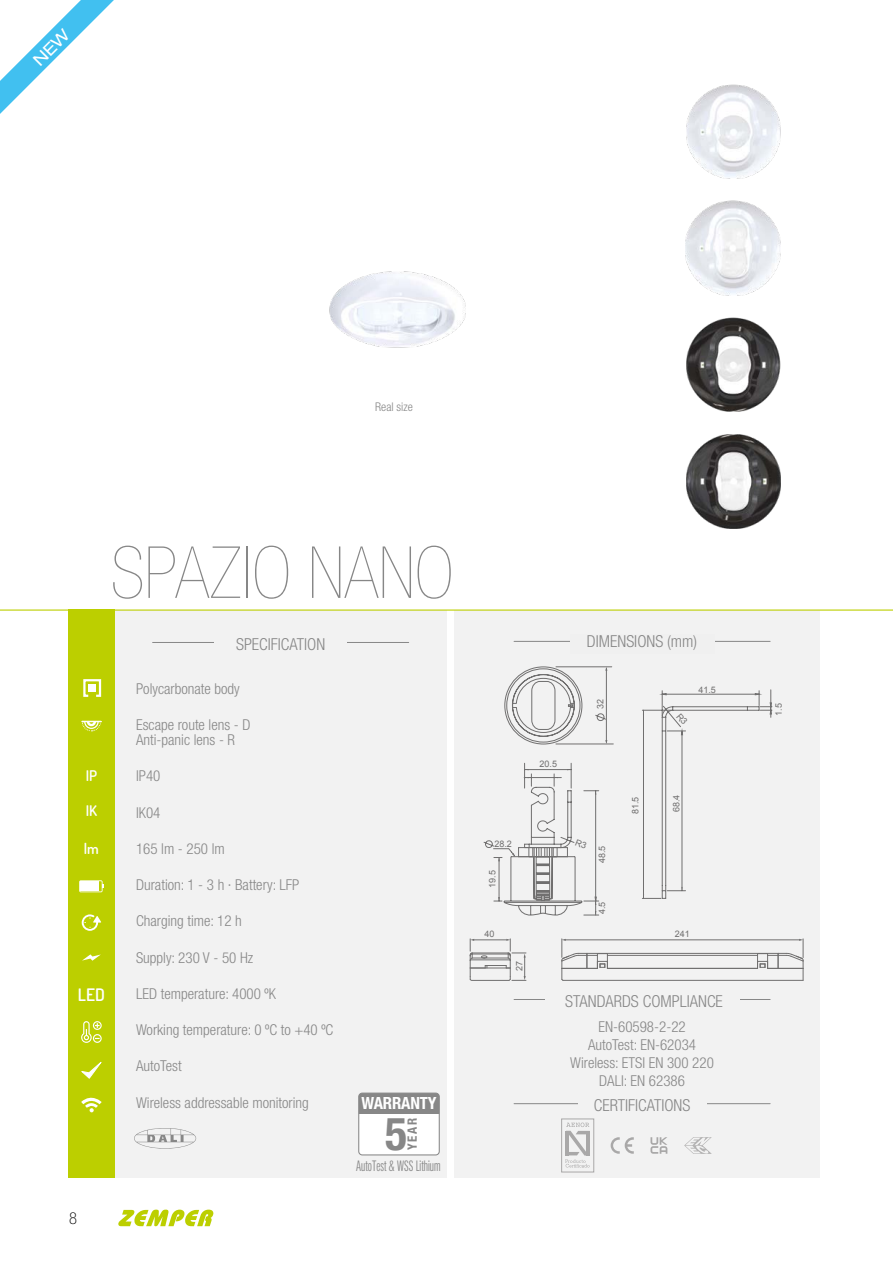
<style>
.page{position:relative;width:893px;height:1263px;background:#fff}
.page>*{position:absolute;margin:0;border:0;box-sizing:border-box;transform-origin:0 0}
.t1{font:900 condensed 72px "Helvetica Neue";color:#878787}
.t2{font:700 condensed 45.75px "Helvetica Neue";color:#878787}
.t3{font:600 17.25px "Dosis";color:#fff}
.t4{font:700 condensed 16.8px "Helvetica Neue";letter-spacing:-.01em;color:#fff}
.t5{font:300 condensed 16.5px "Helvetica Neue";color:#878787}
.t6{font:100 condensed 16.5px "Helvetica Neue LT Std";color:#000}
.t7{font:300 condensed 15px/18px "Helvetica Neue";color:#878787;text-align:center}
.t8{font:14.7px "Neue Helvetica 49 Cm Lt";color:#878787}
.t9{font:600 14.7px "Dosis";color:#fff}
.t10{font:700 condensed 12.9px "Helvetica Neue";color:#878787}
.t11{font:300 condensed 12px "Helvetica Neue";color:#878787}
.t12{font:9px "Arial";color:#706f6f}
</style>
<div class="page">
<svg style="left:118px;top:1209px;width:95px;height:17px"></svg>
<div style="left:454px;top:610px;width:365px;height:568px;background:#f2f2f2"></div>
<hr style="left:514px;top:999px;width:256px;height:1px;background:#878787">
<div style="left:545px;top:993px;width:194px;height:17px;background:#f2f2f2"></div>
<div style="left:115px;top:611px;width:331px;height:567px;background:#f2f2f2"></div>
<hr style="left:153px;top:642px;width:256px;height:1px;background:#878787">
<div style="left:215px;top:636px;width:132px;height:17px;background:#f2f2f2"></div>
<hr style="left:0;top:609px;width:893px;height:2px;background:#bccf00">
<div style="left:359px;top:1093px;width:80px;height:62px;background:#fff;border-radius:4px"></div>
<div style="left:359px;top:1093px;width:80px;height:20px;background:#878787"></div>
<div style="left:358px;top:1092px;width:82px;height:63px;border:1px solid #878787;border-radius:4px"></div>
<div style="left:68px;top:609px;width:47px;height:569px;background:#bccf00"></div>
<svg style="left:79px;top:880px;width:25px;height:12px"></svg>
<svg style="left:82px;top:954px;width:19px;height:7px"></svg>
<svg style="left:82px;top:914px;width:19px;height:17px"></svg>
<svg style="left:81px;top:1021px;width:21px;height:22px"></svg>
<svg style="left:81px;top:1097px;width:21px;height:15px"></svg>
<svg style="left:81px;top:1061px;width:21px;height:18px"></svg>
<svg style="left:83px;top:679px;width:19px;height:18px"></svg>
<div style="left:88px;top:684px;width:8px;height:8px;background:#fff"></div>
<svg style="left:82px;top:721px;width:20px;height:11px"></svg>
<svg style="left:134px;top:1128px;width:62px;height:21px"></svg>
<hr style="left:514px;top:1103px;width:256px;height:1px;background:#878787">
<div style="left:578px;top:1098px;width:129px;height:17px;background:#f2f2f2"></div>
<hr style="left:514px;top:641px;width:256px;height:1px;background:#878787">
<div style="left:570px;top:634px;width:144px;height:19px;background:#f0f0f0"></div>
<svg style="left:595px;top:713px;width:11px;height:8px"></svg>
<hr style="left:556px;top:666px;width:56px;height:1px;background:#706f6f">
<hr style="left:556px;top:744px;width:57px;height:1px;background:#706f6f">
<hr style="left:606px;top:669px;width:1px;height:73px;background:#706f6f">
<svg style="left:504px;top:666px;width:79px;height:79px"></svg>
<svg style="left:611px;top:1137px;width:23px;height:17px"></svg>
<svg style="left:650px;top:1137px;width:17px;height:17px"></svg>
<svg style="left:684px;top:1137px;width:28px;height:17px"></svg>
<div style="left:561px;top:1119px;width:33px;height:53px;background:#f2f2f2;border:1px solid #b3b2b2"></div>
<svg style="left:565px;top:1122px;width:25px;height:45px"></svg>
<hr style="left:563px;top:980px;width:240px;height:1px;background:#706f6f">
<hr style="left:607px;top:955px;width:150px;height:1px;background:#706f6f">
<hr style="left:607px;top:968px;width:150px;height:1px;background:#706f6f">
<hr style="left:587px;top:953px;width:191px;height:1px;background:#706f6f">
<hr style="left:565px;top:939px;width:235px;height:1px;background:#706f6f">
<svg style="left:561px;top:939px;width:47px;height:42px"></svg>
<svg style="left:757px;top:939px;width:47px;height:41px"></svg>
<svg style="left:469px;top:939px;width:57px;height:42px"></svg>
<img style="left:330px;top:271px;width:136px;height:77px">
<img style="left:685px;top:201px;width:95px;height:95px">
<img style="left:686px;top:318px;width:94px;height:94px">
<img style="left:686px;top:84px;width:94px;height:95px">
<img style="left:686px;top:434px;width:95px;height:95px">
<svg style="left:0;top:0;width:114px;height:114px"></svg>
<svg style="left:642px;top:690px;width:130px;height:209px"></svg>
<svg style="left:484px;top:763px;width:115px;height:153px"></svg>
<p class="t11" style="left:375px;top:400px;width:39px">Real size</p>
<h1 class="t1" style="left:111px;top:533px;width:344px">SPAZIO NANO</h1>
<p class="t9" style="left:86px;top:766px;width:13px">IP</p>
<p class="t9" style="left:86px;top:801px;width:13px">IK</p>
<p class="t9" style="left:84px;top:839px;width:17px">lm</p>
<p class="t3" style="left:78px;top:983px;width:29px">LED</p>
<p class="t5" style="left:236px;top:634px;width:91px">SPECIFICATION</p>
<p class="t7" style="left:136px;top:679px;width:105px">Polycarbonate body</p>
<p class="t7" style="left:136px;top:717px;width:116px;line-height:15px;text-align:left">Escape route lens - D<br>Anti-panic lens - R</p>
<p class="t7" style="left:136px;top:767px;width:26px">IP40</p>
<p class="t7" style="left:136px;top:803px;width:26px">IK04</p>
<p class="t7" style="left:136px;top:839px;width:90px">165 lm - 250 lm</p>
<p class="t7" style="left:136px;top:876px;width:165px">Duration: 1 - 3 h · Battery: LFP</p>
<p class="t7" style="left:136px;top:912px;width:107px">Charging time: 12 h</p>
<p class="t7" style="left:136px;top:948px;width:119px">Supply: 230 V - 50 Hz</p>
<p class="t7" style="left:136px;top:984px;width:141px">LED temperature: 4000 ºK</p>
<p class="t7" style="left:136px;top:1021px;width:199px">Working temperature: 0 ºC to +40 ºC</p>
<p class="t7" style="left:136px;top:1057px;width:47px">AutoTest</p>
<p class="t7" style="left:136px;top:1093px;width:174px">Wireless addressable monitoring</p>
<p class="t4" style="left:361px;top:1092px;width:77px">WARRANTY</p>
<h2 class="t2" style="left:385px;top:1106px;width:23px">5</h2>
<p class="t10" style="left:404px;top:1150px;width:33px;rotate:-90deg">YEAR</p>
<p class="t8" style="left:356px;top:1157px;width:86px">AutoTest &amp; WSS Lithium</p>
<p class="t6" style="left:69px;top:1209px;width:9px">8</p>
<p class="t5" style="left:587px;top:632px;width:112px">DIMENSIONS (mm)</p>
<p class="t12" style="left:594px;top:709px;width:12px;rotate:-90deg">32</p>
<p class="t12" style="left:698px;top:683px;width:19px">41.5</p>
<p class="t12" style="left:539px;top:758px;width:19px">20.5</p>
<p class="t12" style="left:494px;top:838px;width:19px">28.2</p>
<p class="t12" style="left:486px;top:888px;width:19px;rotate:-90deg">19.5</p>
<p class="t12" style="left:596px;top:863px;width:19px;rotate:-90deg">48.5</p>
<p class="t12" style="left:596px;top:914px;width:14px;rotate:-90deg">4.5</p>
<p class="t12" style="left:629px;top:814px;width:19px;rotate:-90deg">81.5</p>
<p class="t12" style="left:670px;top:812px;width:19px;rotate:-90deg">68.4</p>
<p class="t12" style="left:485px;top:927px;width:12px">40</p>
<p class="t12" style="left:675px;top:927px;width:17px">241</p>
<p class="t12" style="left:513px;top:971px;width:12px;rotate:-90deg">27</p>
<p class="t5" style="left:565px;top:991px;width:159px">STANDARDS COMPLIANCE</p>
<p class="t7" style="left:570px;top:1017px;width:145px">EN-60598-2-22<br>AutoTest: EN-62034<br>Wireless: ETSI EN 300 220<br>DALI: EN 62386</p>
<p class="t5" style="left:594px;top:1095px;width:98px">CERTIFICATIONS</p>
<p class="t12" style="left:773px;top:716px;width:14px;rotate:-90deg">1.5</p>
</div>
